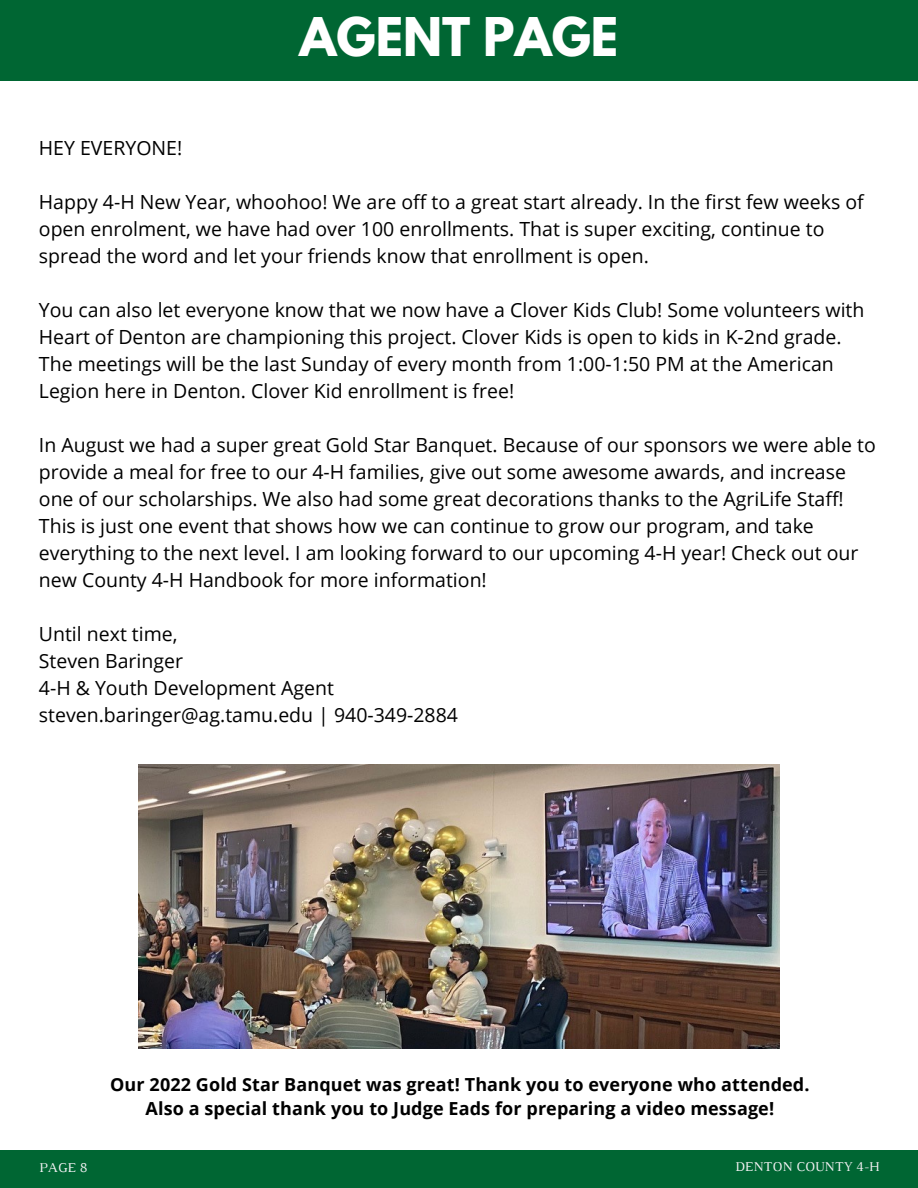
<style>
.page{position:relative;width:918px;height:1188px;background:#fff}
.page>*{position:absolute;margin:0;border:0;box-sizing:border-box;transform-origin:0 0}
.t1{font:700 47.25px "League Spartan";color:#fff}
.t2{font:19.5px/27px "Open Sans";color:#000}
.t3{font:700 18px/24.8px "Open Sans";letter-spacing:.005em;color:#000;text-align:center}
.t4{font:13.8px "Luthier";color:#f5f3f5}
</style>
<div class="page">
<div style="left:0;top:1151px;width:918px;height:37px;background:#063"></div>
<div style="left:0;top:0;width:918px;height:81px;background:#063"></div>
<img style="left:139px;top:765px;width:641px;height:283px">
<h1 class="t1" style="left:300px;top:14px;width:320px">AGENT PAGE</h1>
<p class="t2" style="left:39px;top:134px;width:145px">HEY EVERYONE!</p>
<p class="t2" style="left:39px;top:188px;width:826px">Happy 4-H New Year, whoohoo! We are off to a great start already. In the first few weeks of open enrolment, we have had over 100 enrollments. That is super exciting, continue to spread the word and let your friends know that enrollment is open.</p>
<p class="t2" style="left:39px;top:296px;width:827px">You can also let everyone know that we now have a Clover Kids Club! Some volunteers with Heart of Denton are championing this project. Clover Kids is open to kids in K-2nd grade.<br>The meetings will be the last Sunday of every month from 1:00-1:50 PM at the American Legion here in Denton. Clover Kid enrollment is free!</p>
<p class="t2" style="left:39px;top:431px;width:838px">In August we had a super great Gold Star Banquet. Because of our sponsors we were able to provide a meal for free to our 4-H families, give out some awesome awards, and increase one of our scholarships. We also had some great decorations thanks to the AgriLife Staff!<br>This is just one event that shows how we can continue to grow our program, and take everything to the next level. I am looking forward to our upcoming 4-H year! Check out our new County 4-H Handbook for more information!</p>
<p class="t2" style="left:39px;top:620px;width:421px">Until next time,<br>Steven Baringer<br>4-H &amp; Youth Development Agent steven.baringer@ag.tamu.edu | 940-349-2884</p>
<p class="t3" style="left:110px;top:1071px;width:701px">Our 2022 Gold Star Banquet was great! Thank you to everyone who attended.<br>Also a special thank you to Judge Eads for preparing a video message!</p>
<p class="t4" style="left:39px;top:1162px;width:50px">PAGE 8</p>
<p class="t4" style="left:735px;top:1161px;width:146px">DENTON COUNTY 4-H</p>
</div>
